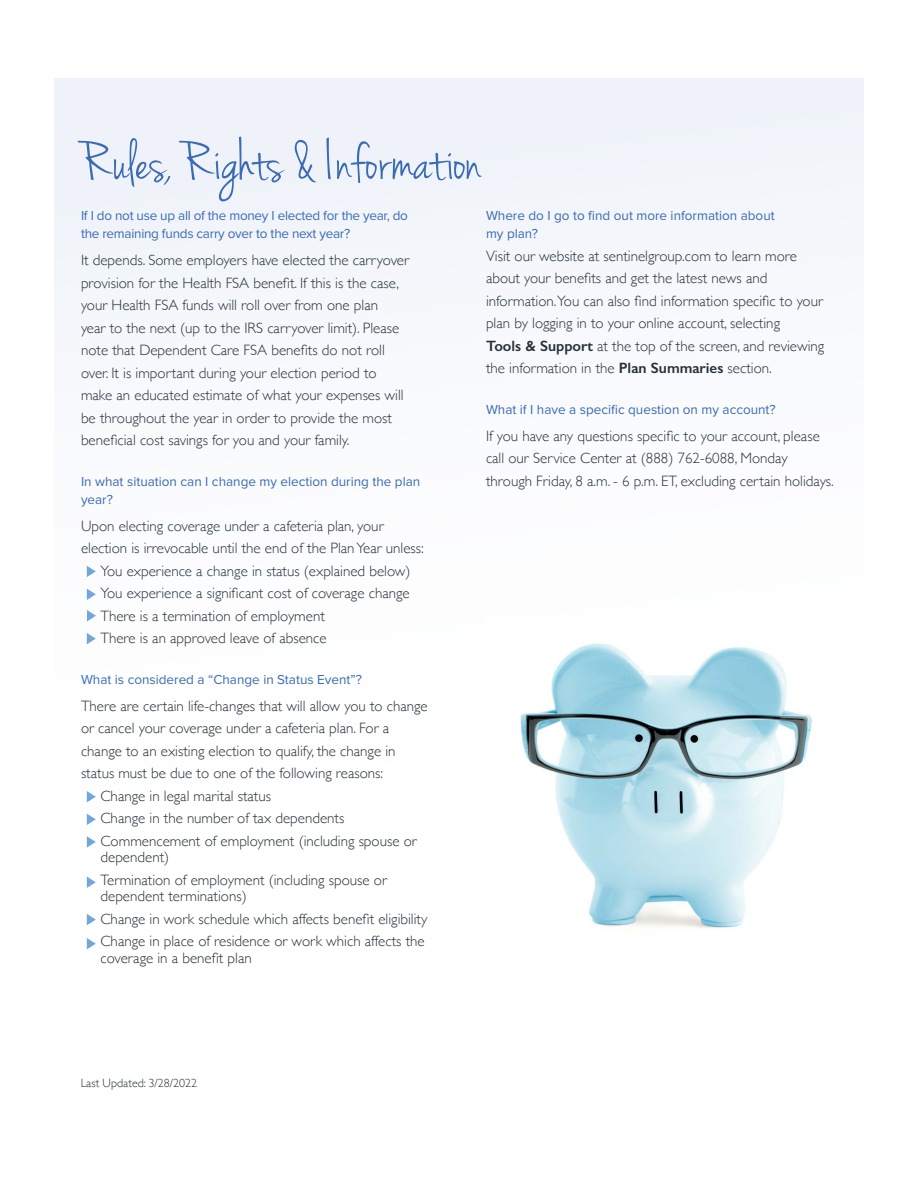
<style>
.page{position:relative;width:918px;height:1188px;background:#fff}
.page>*{position:absolute;margin:0;border:0;box-sizing:border-box;transform-origin:0 0}
.t1{font:58.5px "Jenna Sue";color:#3b6bb4}
.t2{font:300 15px/22.5px "Gill Sans";color:#27313a}
.t3{font:13.5px/18px "Proxima Nova";color:#3b6bb4}
.t4{font:13.5px/18px "Proxima Nova";letter-spacing:-.02em;color:#3b6bb4}
.t5{font:300 12px "Gill Sans";color:#27313a}
.s1{font-weight:600}
</style>
<div class="page">
<div style="left:54px;top:79px;width:810px;height:1032px;background:linear-gradient(to right,#fafbfd,#f9fafd)"></div>
<svg style="left:87px;top:566px;width:9px;height:11px"></svg>
<svg style="left:87px;top:589px;width:9px;height:11px"></svg>
<svg style="left:87px;top:610px;width:9px;height:11px"></svg>
<svg style="left:87px;top:633px;width:9px;height:11px"></svg>
<svg style="left:87px;top:791px;width:9px;height:11px"></svg>
<svg style="left:87px;top:814px;width:9px;height:11px"></svg>
<svg style="left:87px;top:836px;width:9px;height:12px"></svg>
<svg style="left:87px;top:877px;width:9px;height:11px"></svg>
<svg style="left:87px;top:914px;width:9px;height:11px"></svg>
<svg style="left:87px;top:938px;width:9px;height:11px"></svg>
<img style="left:486px;top:618px;width:378px;height:325px">
<h1 class="t1" style="left:81px;top:128px;width:402px">Rules, Rights &amp; Information</h1>
<p class="t4" style="left:81px;top:206px;width:328px">If I do not use up all of the money I elected for the year, do the remaining funds carry over to the next year?</p>
<p class="t2" style="left:81px;top:248px;width:330px">It depends. Some employers have elected the carryover provision for the Health FSA benefit. If this is the case, your Health FSA funds will roll over from one plan<br>year to the next (up to the IRS carryover limit). Please note that Dependent Care FSA benefits do not roll over. It is important during your election period to make an educated estimate of what your expenses will be throughout the year in order to provide the most beneficial cost savings for you and your family.</p>
<p class="t3" style="left:81px;top:471px;width:341px">In what situation can I change my election during the plan year?</p>
<p class="t2" style="left:81px;top:514px;width:304px">Upon electing coverage under a cafeteria plan, your</p>
<p class="t2" style="left:81px;top:536px;width:344px">election is irrevocable until the end of the Plan Year unless:</p>
<p class="t2" style="left:100px;top:559px;width:312px">You experience a change in status (explained below)</p>
<p class="t2" style="left:100px;top:581px;width:311px">You experience a significant cost of coverage change</p>
<p class="t2" style="left:100px;top:604px;width:226px">There is a termination of employment</p>
<p class="t2" style="left:100px;top:626px;width:228px">There is an approved leave of absence</p>
<p class="t3" style="left:81px;top:669px;width:283px">What is considered a “Change in Status Event”?</p>
<p class="t2" style="left:81px;top:694px;width:348px">There are certain life-changes that will allow you to change</p>
<p class="t2" style="left:81px;top:716px;width:310px">or cancel your coverage under a cafeteria plan. For a</p>
<p class="t2" style="left:81px;top:739px;width:316px">change to an existing election to qualify, the change in</p>
<p class="t2" style="left:81px;top:761px;width:304px">status must be due to one of the following reasons:</p>
<p class="t2" style="left:100px;top:784px;width:172px">Change in legal marital status</p>
<p class="t2" style="left:100px;top:806px;width:245px">Change in the number of tax dependents</p>
<p class="t2" style="left:100px;top:829px;width:318px">Commencement of employment (including spouse or</p>
<p class="t2" style="left:100px;top:845px;width:288px">dependent)<br>Termination of employment (including spouse or</p>
<p class="t2" style="left:100px;top:884px;width:328px">dependent terminations)<br>Change in work schedule which affects benefit eligibility<br>Change in place of residence or work which affects the</p>
<p class="t2" style="left:100px;top:946px;width:153px">coverage in a benefit plan</p>
<p class="t5" style="left:81px;top:1073px;width:118px">Last Updated: 3/28/2022</p>
<p class="t3" style="left:486px;top:206px;width:290px">Where do I go to find out more information about my plan?</p>
<p class="t2" style="left:486px;top:244px;width:340px">Visit our website at sentinelgroup.com to learn more about your benefits and get the latest news and information.You can also find information specific to your plan by logging in to your online account, selecting<br><span class="s1">Tools &amp; Support</span> at the top of the screen, and reviewing the information in the <span class="s1">Plan Summaries</span> section.</p>
<p class="t3" style="left:486px;top:399px;width:291px">What if I have a specific question on my account?</p>
<p class="t2" style="left:486px;top:424px;width:349px">If you have any questions specific to your account, please call our Service Center at (888) 762-6088, Monday through Friday, 8 a.m. - 6 p.m. ET, excluding certain holidays.</p>
</div>
